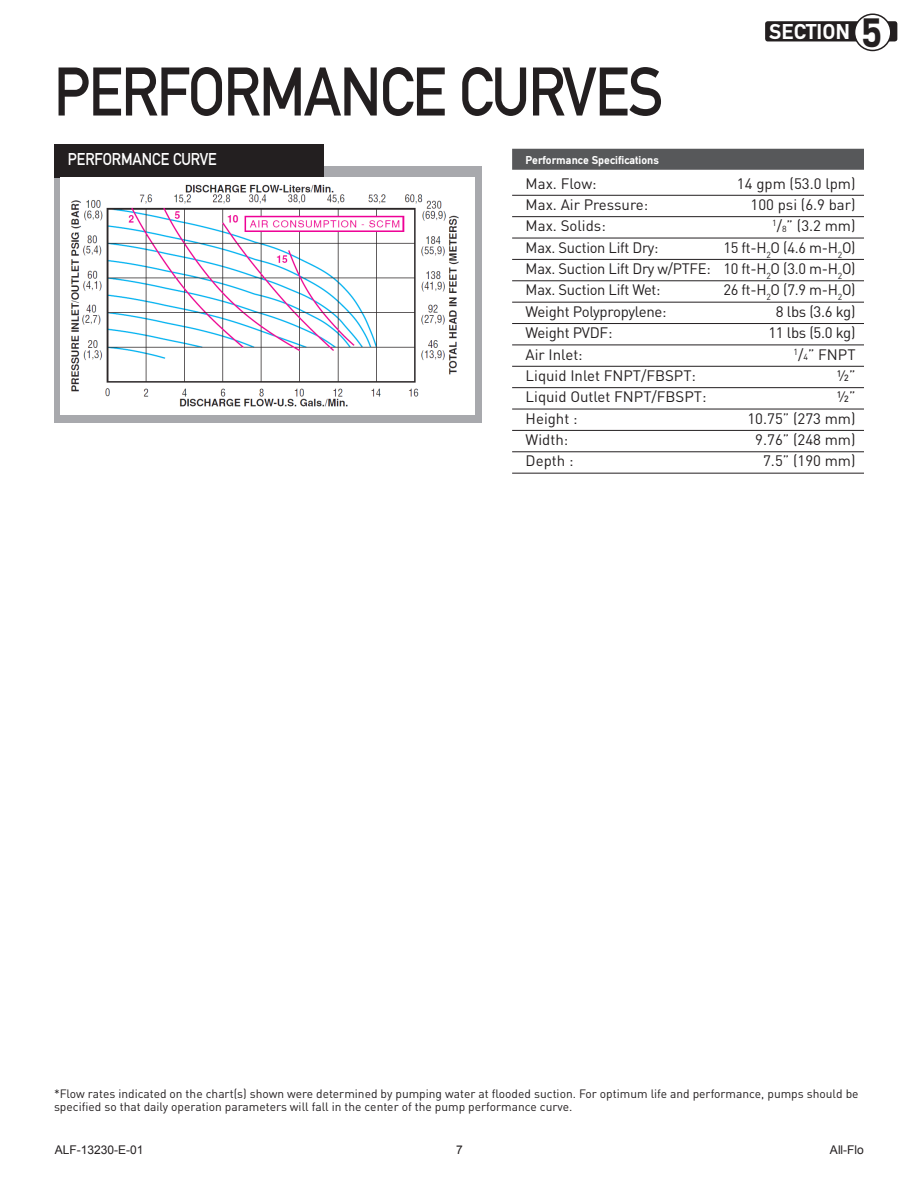
<style>
.page{position:relative;width:918px;height:1188px;background:#fff}
.page>*{position:absolute;margin:0;border:0;box-sizing:border-box;transform-origin:0 0}
.Page_Headline{font:72px "DIN Mittel EF";letter-spacing:-.02em;color:#231f20;scale:.9 1}
.Body_Text{font:700 43.5px "DIN Mittel EF";color:#231f20}
.Body_Text-2{font:700 22.5px "DIN Mittel EF";color:#fff}
.HEADSINRED{font:18px "DIN Mittel EF";color:#fff;scale:.9 1}
.Specs_-_Body_Text_Ru{font:15px "DINOT";color:#231f20}
.Specs_-_Body_Text_Ru-2{font:15px "DINOT";letter-spacing:-.02em;color:#231f20}
.Body_Text-3{font:12px/13.5px "DINOT";color:#231f20}
.Specs_-_Header_-_Gra{font:700 12px "DIN Mittel EF";color:#fff}
.t1{font:12px "Arial";color:#231f20}
.s1{font-size:8.7px}
</style>
<div class="page">
<div style="left:54px;top:167px;width:427px;height:256px;background:#a8a9ad"></div>
<div style="left:54px;top:144px;width:269px;height:33px;background:#231f20"></div>
<div style="left:512px;top:149px;width:352px;height:21px;background:#57585a"></div>
<hr style="left:512px;top:195px;width:352px;height:1px;background:#231f20">
<hr style="left:512px;top:216px;width:352px;height:1px;background:#231f20">
<hr style="left:512px;top:238px;width:352px;height:1px;background:#231f20">
<hr style="left:512px;top:259px;width:352px;height:1px;background:#231f20">
<hr style="left:512px;top:281px;width:352px;height:1px;background:#231f20">
<hr style="left:512px;top:302px;width:352px;height:1px;background:#231f20">
<hr style="left:512px;top:323px;width:352px;height:1px;background:#231f20">
<hr style="left:512px;top:345px;width:352px;height:1px;background:#231f20">
<hr style="left:512px;top:366px;width:352px;height:1px;background:#231f20">
<hr style="left:512px;top:387px;width:352px;height:1px;background:#231f20">
<hr style="left:512px;top:409px;width:352px;height:1px;background:#231f20">
<hr style="left:512px;top:430px;width:352px;height:1px;background:#231f20">
<hr style="left:512px;top:452px;width:352px;height:1px;background:#231f20">
<hr style="left:512px;top:473px;width:352px;height:1px;background:#231f20">
<div style="left:765px;top:21px;width:132px;height:20px;background:#231f20;border-radius:3px"></div>
<div style="left:855px;top:14px;width:36px;height:36px;background:#fff;border-radius:50%"></div>
<div style="left:854px;top:13px;width:38px;height:38px;border:2px solid #231f20;border-radius:50%"></div>
<img style="left:60px;top:177px;width:415px;height:237px">
<p class="Body_Text-2" style="left:769px;top:19px;width:82px">SECTION</p>
<p class="Body_Text" style="left:862px;top:7px;width:22px">5</p>
<p class="Page_Headline" style="left:54px;top:50px;width:679px">PERFORMANCE CURVES</p>
<p class="HEADSINRED" style="left:68px;top:149px;width:167px">PERFORMANCE CURVE</p>
<p class="Specs_-_Header_-_Gra" style="left:526px;top:153px;width:135px">Performance Specifications</p>
<p class="Specs_-_Body_Text_Ru" style="left:526px;top:173px;width:73px">Max. Flow:</p>
<p class="Specs_-_Body_Text_Ru" style="left:737px;top:173px;width:120px">14 gpm (53.0 lpm)</p>
<p class="Specs_-_Body_Text_Ru" style="left:526px;top:194px;width:124px">Max. Air Pressure:</p>
<p class="Specs_-_Body_Text_Ru" style="left:751px;top:194px;width:107px">100 psi (6.9 bar)</p>
<p class="Specs_-_Body_Text_Ru" style="left:526px;top:216px;width:82px">Max. Solids:</p>
<p class="Specs_-_Body_Text_Ru" style="left:772px;top:216px;width:85px"><sup>1</sup>/<span class="s1">8</span>” (3.2 mm)</p>
<p class="Specs_-_Body_Text_Ru-2" style="left:526px;top:237px;width:134px">Max. Suction Lift Dry:</p>
<p class="Specs_-_Body_Text_Ru" style="left:723px;top:237px;width:134px">15 ft-H<sub>2</sub>O (4.6 m-H<sub>2</sub>O)</p>
<p class="Specs_-_Body_Text_Ru-2" style="left:526px;top:259px;width:332px">Max. Suction Lift Dry w/PTFE: 10 ft-H<sub>2</sub>O (3.0 m-H<sub>2</sub>O)</p>
<p class="Specs_-_Body_Text_Ru-2" style="left:526px;top:280px;width:136px">Max. Suction Lift Wet:</p>
<p class="Specs_-_Body_Text_Ru" style="left:723px;top:280px;width:134px">26 ft-H<sub>2</sub>O (7.9 m-H<sub>2</sub>O)</p>
<p class="Specs_-_Body_Text_Ru-2" style="left:526px;top:301px;width:142px">Weight Polypropylene:</p>
<p class="Specs_-_Body_Text_Ru" style="left:776px;top:301px;width:81px">8 lbs (3.6 kg)</p>
<p class="Specs_-_Body_Text_Ru-2" style="left:526px;top:323px;width:88px">Weight PVDF:</p>
<p class="Specs_-_Body_Text_Ru" style="left:768px;top:323px;width:89px">11 lbs (5.0 kg)</p>
<p class="Specs_-_Body_Text_Ru" style="left:526px;top:344px;width:59px">Air Inlet:</p>
<p class="Specs_-_Body_Text_Ru" style="left:794px;top:344px;width:64px"><sup>1</sup>/<span class="s1">4</span>” FNPT</p>
<p class="Specs_-_Body_Text_Ru" style="left:526px;top:365px;width:172px">Liquid Inlet FNPT/FBSPT:</p>
<p class="Specs_-_Body_Text_Ru" style="left:837px;top:365px;width:20px">½”</p>
<p class="Specs_-_Body_Text_Ru" style="left:526px;top:387px;width:182px">Liquid Outlet FNPT/FBSPT:</p>
<p class="Specs_-_Body_Text_Ru" style="left:837px;top:387px;width:20px">½”</p>
<p class="Specs_-_Body_Text_Ru" style="left:526px;top:408px;width:53px">Height :</p>
<p class="Specs_-_Body_Text_Ru" style="left:747px;top:408px;width:110px">10.75” (273 mm)</p>
<p class="Specs_-_Body_Text_Ru" style="left:526px;top:430px;width:44px">Width:</p>
<p class="Specs_-_Body_Text_Ru" style="left:755px;top:430px;width:102px">9.76” (248 mm)</p>
<p class="Specs_-_Body_Text_Ru" style="left:526px;top:451px;width:49px">Depth :</p>
<p class="Specs_-_Body_Text_Ru" style="left:763px;top:451px;width:94px">7.5” (190 mm)</p>
<p class="Body_Text-3" style="left:54px;top:1086px;width:806px">*Flow rates indicated on the chart(s) shown were determined by pumping water at flooded suction. For optimum life and performance, pumps should be specified so that daily operation parameters will fall in the center of the pump performance curve.</p>
<p class="t1" style="left:55px;top:1142px;width:90px">ALF-13230-E-01</p>
<p class="t1" style="left:456px;top:1142px;width:8px">7</p>
<p class="t1" style="left:830px;top:1142px;width:35px">All-Flo</p>
</div>
